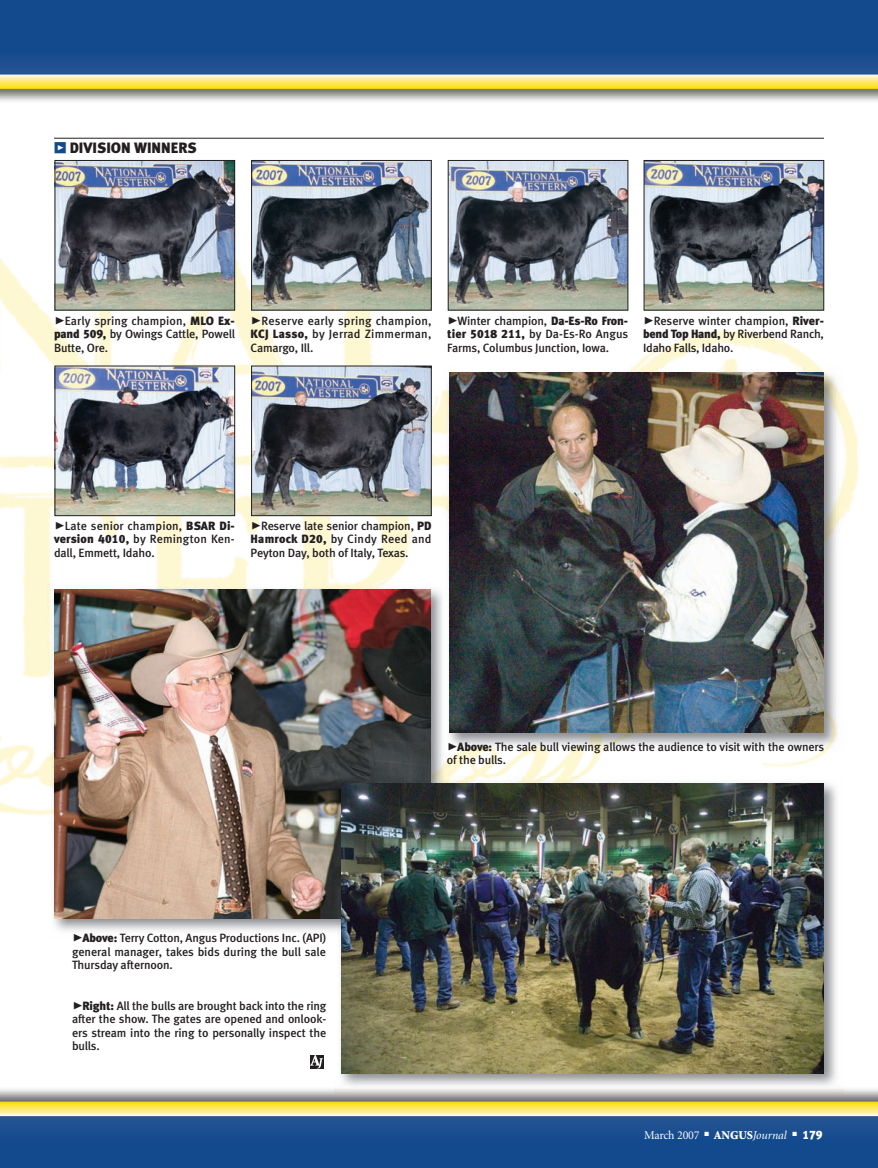
<style>
.page{position:relative;width:878px;height:1168px;background:#fff}
.page>*{position:absolute;margin:0;border:0;box-sizing:border-box;transform-origin:0 0}
.t1{font:15px "Meta Black LF";color:#231f20}
.t2{font:12px/13.5px "Meta Medium LF";letter-spacing:-.01em;color:#231f20;text-align:justify}
.t3{font:12px "Minion";letter-spacing:-.015em;color:#fff}
.s1{font-family:"Meta Black Expert";color:#124a8d}
.s2{font-family:"Meta Black Caps Expert";font-size:21px}
.s3{font-family:"Meta Black LF"}
.s4{font-weight:900}
.s5{font-style:italic}
</style>
<div class="page">
<img style="left:0;top:0;width:878px;height:1168px">
<p class="t1" style="left:54px;top:142px;width:144px"><span class="s1">z</span> DIVISION WINNERS</p>
<p class="t2" style="left:54px;top:315px;width:182px"><span class="s2">@</span>Early spring champion, <span class="s3">MLO Ex&shy;pand 509,</span> by Owings Cattle, Powell Butte, Ore.</p>
<p class="t2" style="left:250px;top:315px;width:182px"><span class="s2">@</span>Reserve early spring champion, <span class="s3">KCJ Lasso,</span> by Jerrad Zimmerman, Ca margo, Ill.</p>
<p class="t2" style="left:447px;top:315px;width:182px"><span class="s2">@</span>Winter champion, <span class="s3">Da-Es-Ro Fron&shy;tier 5018 211,</span> by Da-Es-Ro Angus Farms, Columbus Junction, Iowa.</p>
<p class="t2" style="left:643px;top:315px;width:182px"><span class="s2">@</span>Reserve winter champion, <span class="s3">River&shy;bend Top Hand,</span> by Riverbend Ranch, Idaho Falls, Idaho.</p>
<p class="t2" style="left:54px;top:520px;width:182px"><span class="s2">@</span>Late senior champion, <span class="s3">BSAR Di&shy;version 4010,</span> by Remington Ken - dall, Emmett, Idaho.</p>
<p class="t2" style="left:250px;top:520px;width:182px"><span class="s2">@</span>Reserve late senior champion, <span class="s3">PD Hamrock D20,</span> by Cindy Reed and Peyton Day, both of Italy, Texas.</p>
<p class="t2" style="left:447px;top:740px;width:378px"><span class="s2">@</span><span class="s3">Above:</span> The sale bull viewing allows the audience to visit with the owners of the bulls.</p>
<p class="t2" style="left:72px;top:932px;width:256px"><span class="s2">@</span><span class="s3">Above:</span> Terry Cotton, Angus Productions Inc. (API) general manager, takes bids during the bull sale Thursday afternoon.</p>
<p class="t2" style="left:72px;top:1000px;width:256px"><span class="s2">@</span><span class="s3">Right:</span> All the bulls are brought back into the ring after the show. The gates are opened and onlook&shy;ers stream into the ring to personally inspect the bulls.</p>
<p class="t3" style="left:644px;top:1130px;width:180px">March 2007 ■ <span class="s4">ANGUS</span><span class="s5">Journal</span> ■ <span class="s3">179</span></p>
</div>
